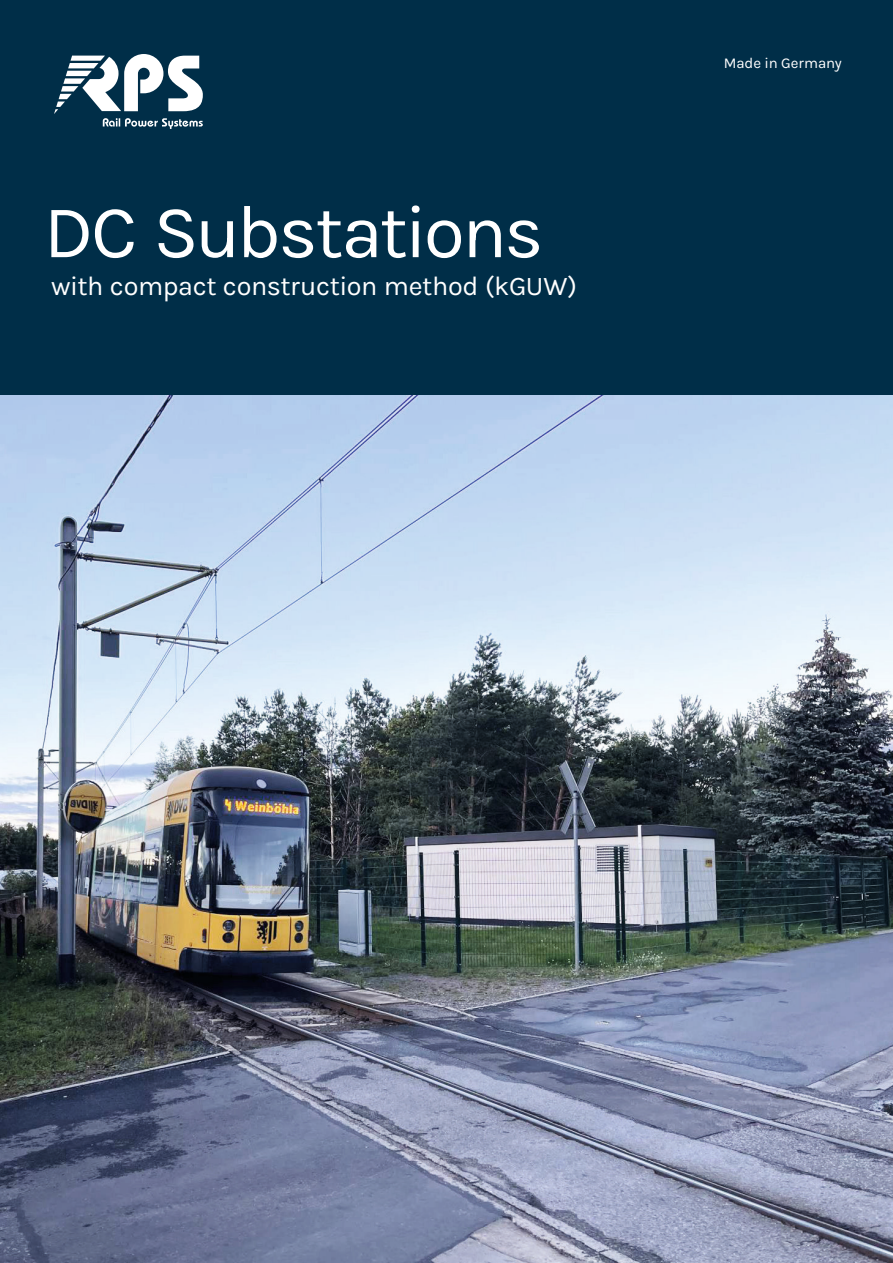
<style>
.page{position:relative;width:893px;height:1263px;background:#fff}
.page>*{position:absolute;margin:0;border:0;box-sizing:border-box;transform-origin:0 0}
.t1{font:75px "Karla";letter-spacing:-.04em;color:#fff}
.t2{font:27px "Karla";letter-spacing:-.015em;color:#fff}
.t3{font:15px "Karla";letter-spacing:-.005em;color:#fff}
</style>
<div class="page">
<div style="left:0;top:0;width:893px;height:396px;background:#002e48"></div>
<svg style="left:54px;top:54px;width:149px;height:75px"></svg>
<img style="left:0;top:395px;width:893px;height:868px">
<h1 class="t1" style="left:44px;top:184px;width:501px">DC Substations</h1>
<p class="t2" style="left:51px;top:268px;width:528px">with compact construction method (kGUW)</p>
<p class="t3" style="left:724px;top:53px;width:120px">Made in Germany</p>
</div>
